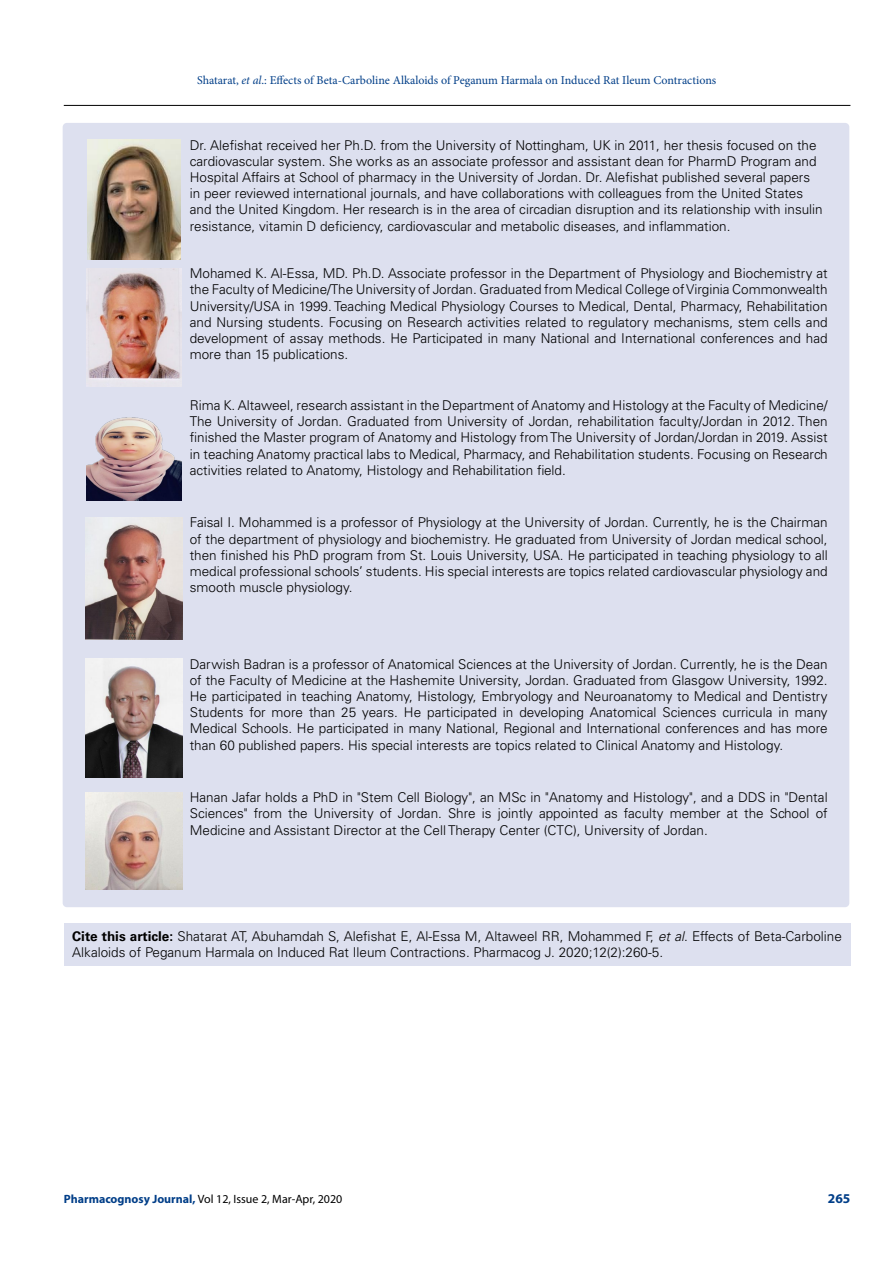
<style>
.page{position:relative;width:893px;height:1263px;background:#fff}
.page>*{position:absolute;margin:0;border:0;box-sizing:border-box;transform-origin:0 0}
.t1{font:300 13.5px/16.2px "Univers LT Std";color:#000;text-align:justify}
.t2{font:700 13.5px "Myriad Pro";color:#003e88}
.t3{font:12px "Minion Pro";color:#003e88}
.t4{font:12px "Myriad Pro";color:#000}
.s1{font-style:italic}
.s2{font-weight:700}
.s3{font-weight:700;color:#003e88}
</style>
<div class="page">
<hr style="left:64px;top:105px;width:786px;height:1px;background:#000">
<div style="left:63px;top:123px;width:786px;height:784px;background:#dde0ef;border-radius:4px"></div>
<div style="left:64px;top:922px;width:786px;height:43px;background:#dde0ef"></div>
<img style="left:88px;top:140px;width:92px;height:120px">
<img style="left:86px;top:268px;width:96px;height:119px">
<img style="left:86px;top:417px;width:96px;height:83px">
<img style="left:86px;top:518px;width:96px;height:121px">
<img style="left:85px;top:659px;width:97px;height:118px">
<img style="left:86px;top:792px;width:96px;height:97px">
<p class="t3" style="left:197px;top:72px;width:521px">Shatarat, <span class="s1">et al</span>.: Effects of Beta-Carboline Alkaloids of Peganum Harmala on Induced Rat Ileum Contractions</p>
<p class="t1" style="left:190px;top:137px;width:634px;text-align:left">Dr. Alefishat received her Ph.D. from the University of Nottingham, UK in 2011, her thesis focused on the cardiovascular system. She works as an associate professor and assistant dean for PharmD Program and Hospital Affairs at School of pharmacy in the University of Jordan. Dr. Alefishat published several papers in peer reviewed international journals, and have collaborations with colleagues from the United States and the United Kingdom. Her research is in the area of circadian disruption and its relationship with insulin resistance, vitamin D deficiency, cardiovascular and metabolic diseases, and inflammation.</p>
<p class="t1" style="left:190px;top:265px;width:639px">Mohamed K. Al-Essa, MD. Ph.D. Associate professor in the Department of Physiology and Biochemistry at the Faculty of Medicine/The University of Jordan. Graduated from Medical College of Virginia Commonwealth University/USA in 1999. Teaching Medical Physiology Courses to Medical, Dental, Pharmacy, Rehabilitation and Nursing students. Focusing on Research activities related to regulatory mechanisms, stem cells and development of assay methods. He Participated in many National and International conferences and had more than 15 publications.</p>
<p class="t1" style="left:190px;top:397px;width:639px">Rima K. Altaweel, research assistant in the Department of Anatomy and Histology at the Faculty of Medicine/ The University of Jordan. Graduated from University of Jordan, rehabilitation faculty/Jordan in 2012. Then finished the Master program of Anatomy and Histology from The University of Jordan/Jordan in 2019. Assist in teaching Anatomy practical labs to Medical, Pharmacy, and Rehabilitation students. Focusing on Research activities related to Anatomy, Histology and Rehabilitation field.</p>
<p class="t1" style="left:190px;top:514px;width:639px">Faisal I. Mohammed is a professor of Physiology at the University of Jordan. Currently, he is the Chairman of the department of physiology and biochemistry. He graduated from University of Jordan medical school, then finished his PhD program from St. Louis University, USA. He participated in teaching physiology to all medical professional schools’ students. His special interests are topics related cardiovascular physiology and smooth muscle physiology.</p>
<p class="t1" style="left:190px;top:656px;width:639px">Darwish Badran is a professor of Anatomical Sciences at the University of Jordan. Currently, he is the Dean of the Faculty of Medicine at the Hashemite University, Jordan. Graduated from Glasgow University, 1992.<br>He participated in teaching Anatomy, Histology, Embryology and Neuroanatomy to Medical and Dentistry Students for more than 25 years. He participated in developing Anatomical Sciences curricula in many Medical Schools. He participated in many National, Regional and International conferences and has more than 60 published papers. His special interests are topics related to Clinical Anatomy and Histology.</p>
<p class="t1" style="left:190px;top:789px;width:639px">Hanan Jafar holds a PhD in "Stem Cell Biology", an MSc in "Anatomy and Histology", and a DDS in "Dental Sciences" from the University of Jordan. Shre is jointly appointed as faculty member at the School of Medicine and Assistant Director at the Cell Therapy Center (CTC), University of Jordan.</p>
<p class="t1" style="left:72px;top:928px;width:771px"><span class="s2">Cite this article:</span> Shatarat AT, Abuhamdah S, Alefishat E, Al-Essa M, Altaweel RR, Mohammed F, <span class="s1">et al</span>. Effects of Beta-Carboline<br>Alkaloids of Peganum Harmala on Induced Rat Ileum Contractions. Pharmacog J. 2020;12(2):260-5.</p>
<p class="t4" style="left:64px;top:1191px;width:280px"><span class="s3">Pharmacognosy Journal,</span> Vol 12, Issue 2, Mar-Apr, 2020</p>
<p class="t2" style="left:828px;top:1189px;width:24px">265</p>
</div>
